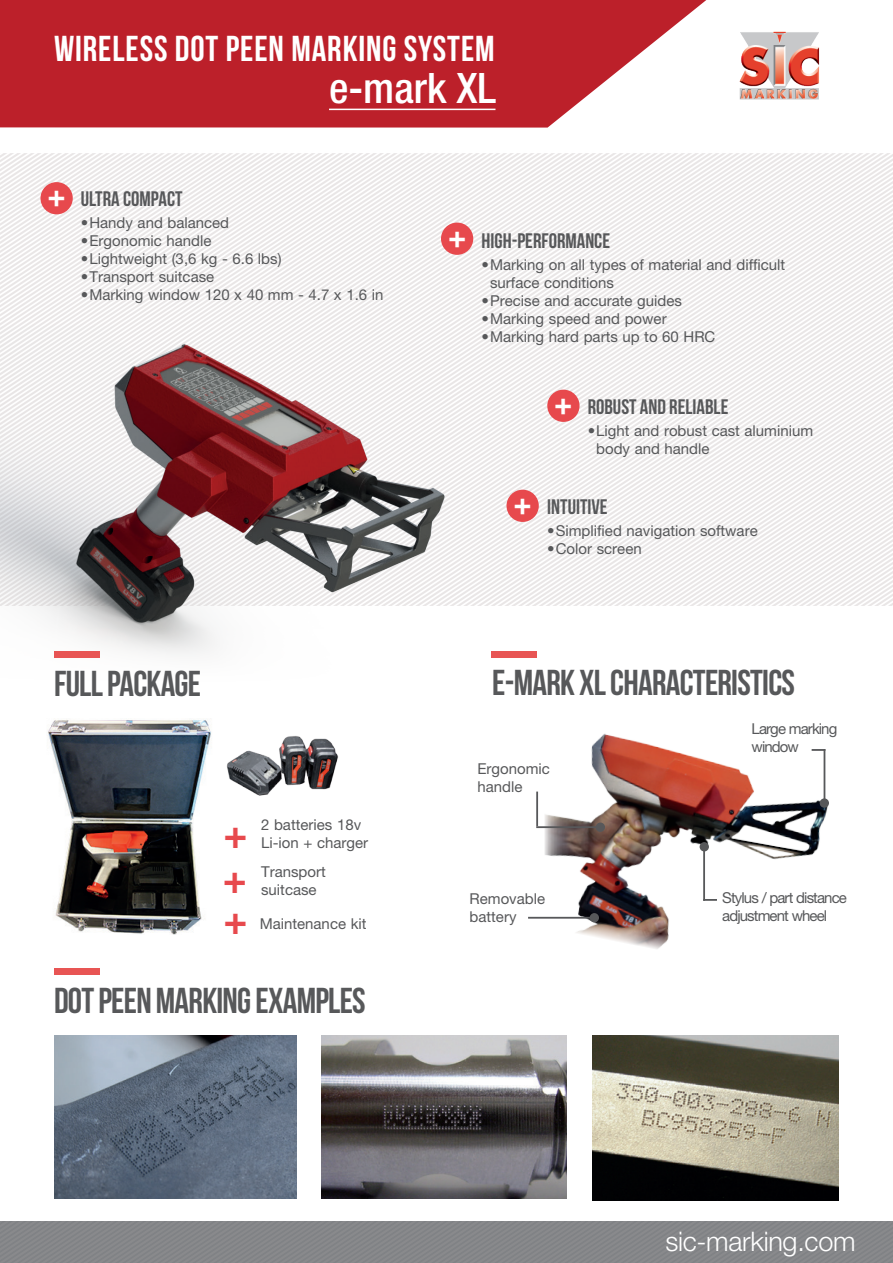
<style>
.page{position:relative;width:893px;height:1263px;background:#fff}
.page>*{position:absolute;margin:0;border:0;box-sizing:border-box;transform-origin:0 0}
.t1{font:44.4px "Bebas Neue";color:#fff}
.t2{font:500 condensed 42px "Helvetica Neue LT Pro";color:#fff}
.t3{font:700 40.05px/45px "Helvetica Neue LT Pro";color:#e7494d}
.t4{font:36px "Bebas Neue";letter-spacing:-.02em;color:#57585a}
.t5{font:36px "Bebas Neue";letter-spacing:.025em;color:#fff}
.t6{font:300 27px "Helvetica Neue LT Pro";letter-spacing:-.01em;color:#fff}
.t7{font:21px "Bebas Neue";color:#57585a}
.t8{font:15px/18px "Helvetica Neue LT Pro";color:#57585a}
.t9{font:15px/18px "Helvetica Neue LT Pro";letter-spacing:-.06em;color:#57585a}
</style>
<div class="page">
<img style="left:48px;top:720px;width:163px;height:214px">
<svg style="left:463px;top:313px;width:430px;height:293px"></svg>
<svg style="left:470px;top:318px;width:423px;height:288px"></svg>
<svg style="left:477px;top:322px;width:416px;height:284px"></svg>
<svg style="left:484px;top:327px;width:409px;height:279px"></svg>
<svg style="left:491px;top:331px;width:402px;height:275px"></svg>
<svg style="left:497px;top:336px;width:396px;height:270px"></svg>
<svg style="left:504px;top:340px;width:389px;height:266px"></svg>
<svg style="left:511px;top:345px;width:382px;height:261px"></svg>
<svg style="left:518px;top:349px;width:375px;height:257px"></svg>
<svg style="left:525px;top:354px;width:368px;height:252px"></svg>
<svg style="left:532px;top:358px;width:361px;height:248px"></svg>
<svg style="left:538px;top:363px;width:355px;height:243px"></svg>
<svg style="left:545px;top:367px;width:348px;height:239px"></svg>
<svg style="left:552px;top:372px;width:341px;height:234px"></svg>
<svg style="left:559px;top:376px;width:334px;height:230px"></svg>
<svg style="left:566px;top:381px;width:327px;height:225px"></svg>
<svg style="left:573px;top:386px;width:320px;height:220px"></svg>
<svg style="left:580px;top:390px;width:313px;height:216px"></svg>
<svg style="left:586px;top:395px;width:307px;height:211px"></svg>
<svg style="left:593px;top:399px;width:300px;height:207px"></svg>
<svg style="left:600px;top:404px;width:293px;height:202px"></svg>
<svg style="left:607px;top:408px;width:286px;height:198px"></svg>
<svg style="left:614px;top:413px;width:279px;height:193px"></svg>
<svg style="left:621px;top:417px;width:272px;height:189px"></svg>
<svg style="left:627px;top:422px;width:266px;height:184px"></svg>
<svg style="left:634px;top:426px;width:259px;height:180px"></svg>
<svg style="left:641px;top:431px;width:252px;height:175px"></svg>
<div style="left:41px;top:182px;width:32px;height:32px;background:#e7494d;border-radius:50%"></div>
<div style="left:441px;top:223px;width:32px;height:32px;background:#e7494d;border-radius:50%"></div>
<div style="left:547px;top:390px;width:33px;height:32px;background:#e7494d;border-radius:50%"></div>
<div style="left:506px;top:490px;width:33px;height:32px;background:#e7494d;border-radius:50%"></div>
<img style="left:226px;top:736px;width:112px;height:60px">
<img style="left:593px;top:1035px;width:246px;height:165px">
<img style="left:322px;top:1035px;width:245px;height:164px">
<img style="left:55px;top:1035px;width:242px;height:163px">
<img style="left:0;top:327px;width:463px;height:331px">
<img style="left:455px;top:657px;width:374px;height:292px">
<img style="left:739px;top:31px;width:81px;height:69px">
<svg style="left:0;top:0;width:706px;height:128px;background:#c33942"></svg>
<div style="left:55px;top:652px;width:45px;height:6px;background:#e85554"></div>
<div style="left:492px;top:652px;width:45px;height:6px;background:#e85554"></div>
<div style="left:55px;top:968px;width:45px;height:7px;background:#e85554"></div>
<div style="left:596px;top:822px;width:9px;height:10px;background:#57585a;border-radius:50%"></div>
<hr style="left:536px;top:826px;width:68px;height:2px;background:#57585a">
<hr style="left:536px;top:791px;width:2px;height:35px;background:#57585a">
<hr style="left:703px;top:847px;width:2px;height:54px;background:#57585a">
<svg style="left:703px;top:899px;width:14px;height:2px"></svg>
<div style="left:700px;top:842px;width:9px;height:9px;background:#57585a;border-radius:50%"></div>
<hr style="left:528px;top:917px;width:67px;height:2px;background:#57585a">
<div style="left:590px;top:913px;width:9px;height:9px;background:#57585a;border-radius:50%"></div>
<hr style="left:824px;top:749px;width:1px;height:54px;background:#57585a">
<svg style="left:812px;top:749px;width:12px;height:2px"></svg>
<div style="left:820px;top:798px;width:9px;height:10px;background:#57585a;border-radius:50%"></div>
<div style="left:0;top:1222px;width:893px;height:41px;background:#858689"></div>
<hr style="left:329px;top:109px;width:166px;height:1px;background:#fff">
<h3 class="t5" style="left:54px;top:28px;width:442px">WIRELESS DOT PEEN MARKING SYSTEM</h3>
<h2 class="t2" style="left:329px;top:63px;width:169px">e-mark XL</h2>
<h1 class="t1" style="left:48px;top:174px;width:19px">+</h1>
<h3 class="t7" style="left:81px;top:187px;width:103px">ULTRA COMPACT</h3>
<p class="t8" style="left:81px;top:214px;width:150px">•Handy and balanced</p>
<p class="t8" style="left:81px;top:232px;width:132px">•Ergonomic handle</p>
<p class="t8" style="left:81px;top:250px;width:202px">•Lightweight (3,6 kg - 6.6 lbs)</p>
<p class="t8" style="left:81px;top:268px;width:135px">•Transport suitcase</p>
<p class="t8" style="left:81px;top:286px;width:304px">•Marking window 120 x 40 mm - 4.7 x 1.6 in</p>
<h1 class="t1" style="left:448px;top:215px;width:19px">+</h1>
<h3 class="t7" style="left:482px;top:229px;width:130px">HIGH-PERFORMANCE</h3>
<p class="t8" style="left:490px;top:255px;width:297px;text-indent:-9px">•Marking on all types of material and difficult surface conditions</p>
<p class="t8" style="left:482px;top:291px;width:202px">•Precise and accurate guides</p>
<p class="t8" style="left:482px;top:309px;width:187px">•Marking speed and power</p>
<p class="t8" style="left:482px;top:327px;width:235px">•Marking hard parts up to 60 HRC</p>
<h1 class="t1" style="left:514px;top:482px;width:19px">+</h1>
<h1 class="t1" style="left:555px;top:382px;width:19px">+</h1>
<h3 class="t7" style="left:588px;top:395px;width:142px">ROBUST AND RELIABLE</h3>
<p class="t8" style="left:596px;top:421px;width:219px;text-indent:-9px">•Light and robust cast aluminium body and handle</p>
<h3 class="t7" style="left:547px;top:495px;width:62px">INTUITIVE</h3>
<p class="t8" style="left:547px;top:522px;width:212px">•Simplified navigation software</p>
<p class="t8" style="left:547px;top:540px;width:96px">•Color screen</p>
<h3 class="t4" style="left:54px;top:663px;width:149px">FULL PACKAGE</h3>
<h3 class="t4" style="left:492px;top:663px;width:304px">E-MARK XL CHARACTERISTICS</h3>
<h3 class="t3" style="left:223px;top:810px;width:26px">+ +</h3>
<p class="t8" style="left:261px;top:815px;width:109px">2 batteries 18v<br>Li-ion + charger</p>
<p class="t8" style="left:261px;top:862px;width:66px">Transport suitcase</p>
<h3 class="t3" style="left:223px;top:896px;width:26px">+</h3>
<p class="t8" style="left:260px;top:914px;width:108px">Maintenance kit</p>
<h3 class="t4" style="left:54px;top:980px;width:313px">DOT PEEN MARKING EXAMPLES</h3>
<p class="t8" style="left:477px;top:759px;width:74px">Ergonomic handle</p>
<p class="t8" style="left:470px;top:889px;width:77px">Removable battery</p>
<p class="t9" style="left:752px;top:719px;width:87px">Large marking window</p>
<p class="t9" style="left:722px;top:888px;width:126px">Stylus / part distance adjustment wheel</p>
<h3 class="t6" style="left:665px;top:1225px;width:192px">sic-marking.com</h3>
</div>
